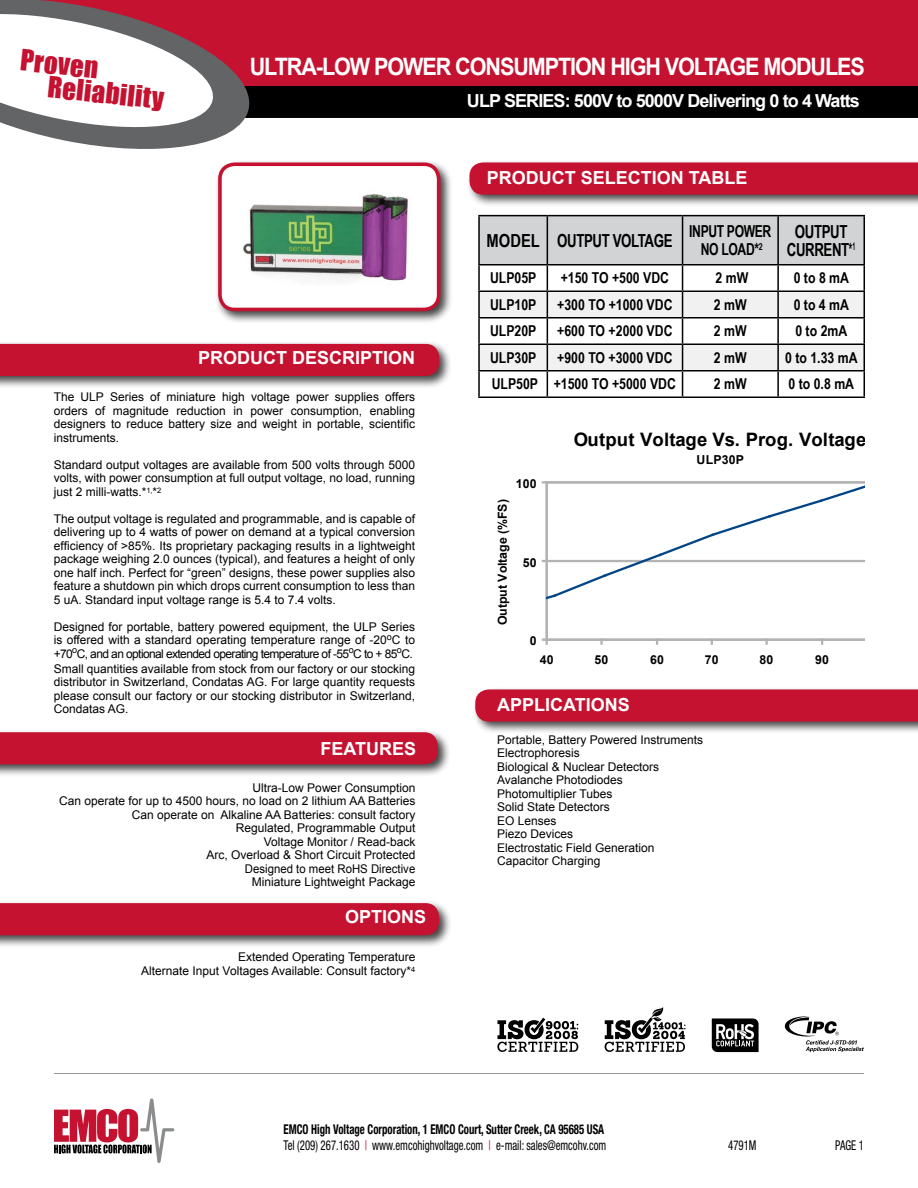
<style>
.page{position:relative;width:918px;height:1188px;background:#fff}
.page>*{position:absolute;margin:0;border:0;box-sizing:border-box;transform-origin:0 0}
.t1{font:27px/24px "Impact";color:#c41230}
.t2{font:700 24px "Arial";letter-spacing:-.05em;color:#fff;scale:.9 1}
.t3{font:700 18.45px "Arial";color:#000}
.t4{font:700 18px "Arial";color:#fff}
.t5{font:700 18px "Arial";letter-spacing:-.05em;color:#fff}
.t6{font:700 18px "Arial Narrow";letter-spacing:-.025em;color:#000}
.t7{font:700 18px/18px "Arial Narrow";letter-spacing:-.025em;color:#000;text-align:center;scale:.9 1}
.t8{font:700 16.5px/18px "Arial Narrow";letter-spacing:-.025em;color:#000;text-align:center;scale:.9 1}
.t9{font:700 15px "Arial Narrow";color:#000}
.t10{font:condensed 13.5px/16.2px "Helvetica Neue";color:#000;scale:.8 1}
.t11{font:700 12.3px "Arial";letter-spacing:.005em;color:#000}
.t12{font:12px/13.5px "Arial";color:#000;text-align:justify}
.s1{font-weight:700}
.s2{color:#c41230}
</style>
<div class="page">
<div style="left:2px;top:87px;width:914px;height:29px;background:#000"></div>
<div style="left:0;top:86px;width:918px;height:32px;border:3px solid #000"></div>
<div style="left:0;top:0;width:918px;height:86px;background:#c41230"></div>
<svg style="left:0;top:0;width:258px;height:149px"></svg>
<div style="left:0;top:340px;width:452px;height:49px;background:#000;opacity:.74"></div>
<div style="left:0;top:344px;width:439px;height:32px;background:#c41230"></div>
<div style="left:0;top:729px;width:451px;height:48px;background:#000;opacity:.74"></div>
<div style="left:0;top:732px;width:438px;height:32px;background:#c41230"></div>
<div style="left:0;top:900px;width:452px;height:48px;background:#000;opacity:.74"></div>
<div style="left:0;top:903px;width:439px;height:32px;background:#c41230"></div>
<div style="left:466px;top:159px;width:452px;height:49px;background:#000;opacity:.74"></div>
<div style="left:469px;top:162px;width:449px;height:33px;background:#c41230"></div>
<div style="left:472px;top:686px;width:446px;height:49px;background:#000;opacity:.74"></div>
<div style="left:475px;top:689px;width:443px;height:33px;background:#c41230"></div>
<hr style="left:546px;top:482px;width:2px;height:158px;background:#b3b3b3">
<hr style="left:547px;top:639px;width:318px;height:2px;background:#b3b3b3">
<svg style="left:543px;top:639px;width:5px;height:5px"></svg>
<svg style="left:543px;top:481px;width:322px;height:135px"></svg>
<div style="left:215px;top:159px;width:238px;height:165px;background:#000;opacity:.74"></div>
<div style="left:220px;top:164px;width:219px;height:145px;background:#fff;border-radius:15px"></div>
<img style="left:221px;top:164px;width:187px;height:117px">
<div style="left:218px;top:162px;width:222px;height:149px;border:4px solid #c41230;border-radius:15px"></div>
<svg style="left:712px;top:1018px;width:47px;height:34px;background:#484848"></svg>
<svg style="left:784px;top:1016px;width:80px;height:36px"></svg>
<svg style="left:497px;top:1018px;width:81px;height:34px"></svg>
<svg style="left:605px;top:1007px;width:81px;height:45px"></svg>
<svg style="left:54px;top:1098px;width:120px;height:65px"></svg>
<hr style="left:54px;top:1073px;width:810px;height:1px;background:#939598">
<hr style="left:478px;top:266px;width:2px;height:25px;background:#000">
<hr style="left:478px;top:291px;width:69px;height:1px;background:#000">
<hr style="left:478px;top:292px;width:2px;height:25px;background:#000">
<hr style="left:478px;top:317px;width:69px;height:2px;background:#000">
<hr style="left:478px;top:319px;width:2px;height:25px;background:#000">
<hr style="left:478px;top:344px;width:69px;height:1px;background:#000">
<hr style="left:478px;top:345px;width:2px;height:25px;background:#000">
<hr style="left:478px;top:370px;width:69px;height:2px;background:#000">
<hr style="left:478px;top:372px;width:2px;height:25px;background:#000">
<svg style="left:479px;top:216px;width:386px;height:181px"></svg>
<hr style="left:478px;top:397px;width:69px;height:1px;background:#000">
<hr style="left:547px;top:397px;width:136px;height:1px;background:#000">
<hr style="left:683px;top:397px;width:95px;height:1px;background:#000">
<hr style="left:778px;top:397px;width:87px;height:1px;background:#000">
<hr style="left:777px;top:216px;width:2px;height:48px;background:#000">
<hr style="left:864px;top:216px;width:1px;height:48px;background:#000">
<hr style="left:478px;top:264px;width:69px;height:2px;background:#000">
<hr style="left:547px;top:264px;width:136px;height:2px;background:#000">
<hr style="left:683px;top:264px;width:95px;height:2px;background:#000">
<hr style="left:778px;top:264px;width:87px;height:2px;background:#000">
<hr style="left:478px;top:216px;width:2px;height:48px;background:#000">
<hr style="left:478px;top:215px;width:69px;height:1px;background:#000">
<hr style="left:547px;top:215px;width:136px;height:1px;background:#000">
<hr style="left:683px;top:215px;width:95px;height:1px;background:#000">
<hr style="left:778px;top:215px;width:87px;height:1px;background:#000">
<h1 class="t1" style="left:52px;top:50px;width:118px;text-indent:-30px;rotate:6deg">Proven<br>Reliability</h1>
<h2 class="t2" style="left:250px;top:51px;width:685px">ULTRA-LOW POWER CONSUMPTION HIGH VOLTAGE MODULES</h2>
<h3 class="t5" style="left:467px;top:88px;width:394px">ULP SERIES: 500V to 5000V Delivering 0 to 4 Watts</h3>
<h3 class="t4" style="left:198px;top:346px;width:219px">PRODUCT DESCRIPTION</h3>
<h3 class="t4" style="left:487px;top:166px;width:262px">PRODUCT SELECTION TABLE</h3>
<h3 class="t6" style="left:487px;top:227px;width:187px">MODEL OUTPUT VOLTAGE</h3>
<h3 class="t8" style="left:689px;top:222px;width:93px">INPUT POWER<br>NO LOAD*<sup>2</sup></h3>
<h3 class="t7" style="left:787px;top:222px;width:78px">OUTPUT<br>CURRENT*<sup>1</sup></h3>
<p class="t9" style="left:490px;top:267px;width:48px">ULP05P</p>
<p class="t9" style="left:561px;top:267px;width:110px">+150 TO +500 VDC</p>
<p class="t9" style="left:716px;top:267px;width:34px">2 mW</p>
<p class="t9" style="left:794px;top:267px;width:57px">0 to 8 mA</p>
<p class="t9" style="left:490px;top:293px;width:48px">ULP10P</p>
<p class="t9" style="left:557px;top:293px;width:117px">+300 TO +1000 VDC</p>
<p class="t9" style="left:714px;top:293px;width:34px">2 mW</p>
<p class="t9" style="left:794px;top:293px;width:57px">0 to 4 mA</p>
<p class="t9" style="left:490px;top:320px;width:48px">ULP20P</p>
<p class="t9" style="left:557px;top:320px;width:117px">+600 TO +2000 VDC</p>
<p class="t9" style="left:714px;top:320px;width:34px">2 mW</p>
<p class="t9" style="left:795px;top:320px;width:53px">0 to 2mA</p>
<p class="t9" style="left:490px;top:346px;width:48px">ULP30P</p>
<p class="t9" style="left:557px;top:346px;width:117px">+900 TO +3000 VDC</p>
<p class="t9" style="left:714px;top:346px;width:34px">2 mW</p>
<p class="t9" style="left:785px;top:346px;width:74px">0 to 1.33 mA</p>
<p class="t9" style="left:492px;top:373px;width:186px">ULP50P +1500 TO +5000 VDC</p>
<p class="t9" style="left:714px;top:373px;width:34px">2 mW</p>
<p class="t9" style="left:789px;top:373px;width:67px">0 to 0.8 mA</p>
<p class="t12" style="left:54px;top:390px;width:363px">The ULP Series of miniature high voltage power supplies offers orders of magnitude reduction in power consumption, enabling designers to reduce battery size and weight in portable, scientific instruments.</p>
<p class="t12" style="left:54px;top:458px;width:363px">Standard output voltages are available from 500 volts through 5000 volts, with power consumption at full output voltage, no load, running just 2 milli-watts.*<sup>1,</sup>*<sup>2</sup></p>
<p class="t12" style="left:54px;top:512px;width:363px">The output voltage is regulated and programmable, and is capable of delivering up to 4 watts of power on demand at a typical conversion efficiency of &gt;85%. Its proprietary packaging results in a lightweight package weighing 2.0 ounces (typical), and features a height of only one half inch. Perfect for “green” designs, these power supplies also feature a shutdown pin which drops current consumption to less than 5 uA. Standard input voltage range is 5.4 to 7.4 volts.</p>
<p class="t12" style="left:54px;top:620px;width:363px">Designed for portable, battery powered equipment, the ULP Series is offered with a standard operating temperature range of -20<sup>o</sup>C to +70<sup>o</sup>C, and an optional extended operating temperature of -55<sup>o</sup>C to + 85<sup>o</sup>C.</p>
<p class="t12" style="left:54px;top:662px;width:363px">Small quantities available from stock from our factory or our stocking distributor in Switzerland, Condatas AG. For large quantity requests please consult our factory or our stocking distributor in Switzerland, Condatas AG.</p>
<h3 class="t4" style="left:321px;top:737px;width:97px">FEATURES</h3>
<p class="t12" style="left:59px;top:781px;width:358px;text-align:right">Ultra-Low Power Consumption<br>Can operate for up to 4500 hours, no load on 2 lithium AA Batteries Can operate on Alkaline AA Batteries: consult factory<br>Regulated, Programmable Output<br>Voltage Monitor / Read-back<br>Arc, Overload &amp; Short Circuit Protected<br>Designed to meet RoHS Directive<br>Miniature Lightweight Package</p>
<h3 class="t4" style="left:345px;top:905px;width:83px">OPTIONS</h3>
<p class="t12" style="left:141px;top:951px;width:276px;text-align:right">Extended Operating Temperature<br>Alternate Input Voltages Available: Consult factory*<sup>4</sup></p>
<p class="t11" style="left:516px;top:475px;width:22px">100</p>
<p class="t11" style="left:494px;top:625px;width:127px;rotate:-90deg">Output Voltage (%FS)</p>
<p class="t11" style="left:523px;top:554px;width:15px">50</p>
<p class="t11" style="left:530px;top:633px;width:8px">0</p>
<h3 class="t3" style="left:574px;top:428px;width:294px">Output Voltage Vs. Prog. Voltage</h3>
<p class="t11" style="left:696px;top:452px;width:49px">ULP30P</p>
<p class="t11" style="left:540px;top:651px;width:15px">40</p>
<p class="t11" style="left:595px;top:651px;width:15px">50</p>
<p class="t11" style="left:650px;top:651px;width:15px">60</p>
<p class="t11" style="left:705px;top:651px;width:15px">70</p>
<p class="t11" style="left:760px;top:651px;width:15px">80</p>
<p class="t11" style="left:815px;top:651px;width:15px">90</p>
<h3 class="t4" style="left:497px;top:693px;width:134px">APPLICATIONS</h3>
<p class="t12" style="left:497px;top:733px;width:208px;text-align:left">Portable, Battery Powered Instruments<br>Electrophoresis<br>Biological &amp; Nuclear Detectors<br>Avalanche Photodiodes<br>Photomultiplier Tubes<br>Solid State Detectors<br>EO Lenses<br>Piezo Devices<br>Electrostatic Field Generation<br>Capacitor Charging</p>
<p class="t10" style="left:284px;top:1121px;width:405px"><span class="s1">EMCO High Voltage Corporation, 1 EMCO Court, Sutter Creek, CA 95685 USA<br></span>Tel (209) 267.1630 <span class="s2">|</span> www.emcohighvoltage.com <span class="s2">|</span> e-mail: sales@emcohv.com</p>
<p class="t10" style="left:728px;top:1137px;width:37px">4791M</p>
<p class="t10" style="left:835px;top:1137px;width:37px">PAGE 1</p>
</div>
